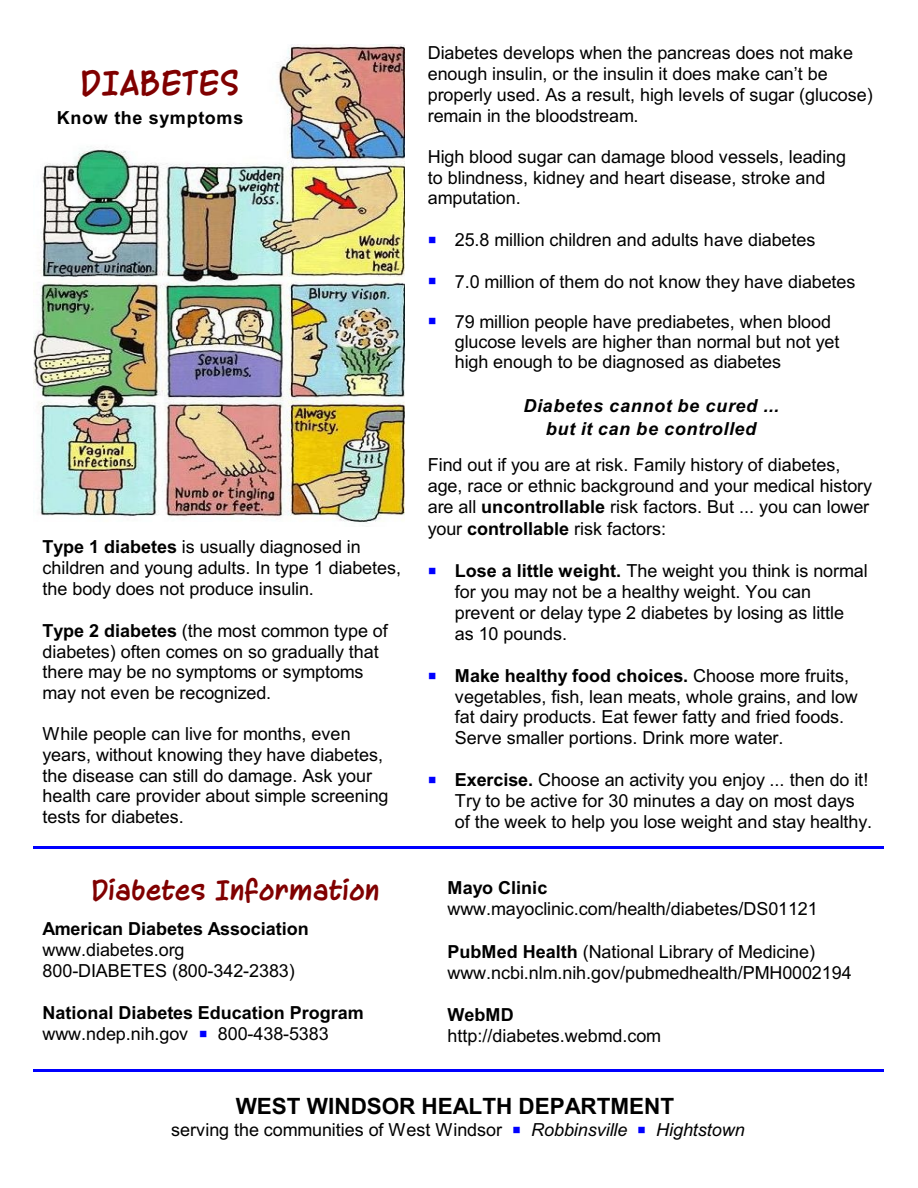
<style>
.page{position:relative;width:918px;height:1188px;background:#fff}
.page>*{position:absolute;margin:0;border:0;box-sizing:border-box;transform-origin:0 0}
.t1{font:700 33px "Wickenden Cafe NDP";letter-spacing:.02em;color:#800000}
.t2{font:700 27px "Wickenden Cafe NDP";color:#800000}
.t3{font:700 22.5px "Arial";color:#000}
.t4{font:18px/20.9px "Arial";color:#000}
.t5{font:700 18px "Arial";color:#000}
.t6{font:italic 700 18px/23.1px "Arial";letter-spacing:.04em;color:#000;text-align:center}
.t7{font:italic 18px "Arial";color:#000}
.t8{font:700 18px "Arial";letter-spacing:.04em;color:#000}
.s1{font-weight:700}
</style>
<div class="page">
<hr style="left:34px;top:846px;width:377px;height:3px;background:#00f">
<hr style="left:34px;top:1069px;width:377px;height:2px;background:#00f">
<hr style="left:412px;top:846px;width:26px;height:3px;background:#00f">
<hr style="left:412px;top:1069px;width:26px;height:2px;background:#00f">
<hr style="left:439px;top:846px;width:445px;height:3px;background:#00f">
<hr style="left:439px;top:1069px;width:445px;height:2px;background:#00f">
<img style="left:33px;top:44px;width:372px;height:482px">
<h1 class="t1" style="left:81px;top:66px;width:160px">DIABETES</h1>
<p class="t8" style="left:57px;top:111px;width:188px">Know the symptoms</p>
<p class="t4" style="left:43px;top:538px;width:360px"><span class="s1">Type 1 diabetes</span> is usually diagnosed in children and young adults. In type 1 diabetes, the body does not produce insulin.</p>
<p class="t4" style="left:43px;top:621px;width:347px"><span class="s1">Type 2 diabetes</span> (the most common type of diabetes) often comes on so gradually that there may be no symptoms or symptoms may not even be recognized.</p>
<p class="t4" style="left:43px;top:725px;width:347px">While people can live for months, even years, without knowing they have diabetes, the disease can still do damage. Ask your health care provider about simple screening tests for diabetes.</p>
<h2 class="t2" style="left:92px;top:876px;width:289px">Diabetes Information</h2>
<p class="t5" style="left:43px;top:922px;width:268px">American Diabetes Association</p>
<p class="t4" style="left:43px;top:941px;width:254px">www.diabetes.org<br>800-DIABETES (800-342-2383)</p>
<p class="t5" style="left:43px;top:1006px;width:323px">National Diabetes Education Program</p>
<p class="t4" style="left:43px;top:1025px;width:147px">www.ndep.nih.gov</p>
<p class="t4" style="left:218px;top:1025px;width:113px">800-438-5383</p>
<p class="t4" style="left:428px;top:44px;width:446px">Diabetes develops when the pancreas does not make enough insulin, or the insulin it does make can’t be properly used. As a result, high levels of sugar (glucose) remain in the bloodstream.</p>
<p class="t4" style="left:428px;top:148px;width:420px">High blood sugar can damage blood vessels, leading to blindness, kidney and heart disease, stroke and amputation.</p>
<p class="t4" style="left:455px;top:231px;width:362px">25.8 million children and adults have diabetes</p>
<p class="t4" style="left:455px;top:273px;width:402px">7.0 million of them do not know they have diabetes</p>
<p class="t4" style="left:455px;top:313px;width:386px;line-height:20.2px">79 million people have prediabetes, when blood glucose levels are higher than normal but not yet high enough to be diagnosed as diabetes</p>
<p class="t6" style="left:523px;top:395px;width:257px">Diabetes cannot be cured ... but it can be controlled</p>
<p class="t4" style="left:428px;top:456px;width:446px">Find out if you are at risk. Family history of diabetes, age, race or ethnic background and your medical history are all <span class="s1">uncontrollable</span> risk factors. But ... you can lower your <span class="s1">controllable</span> risk factors:</p>
<p class="t4" style="left:455px;top:562px;width:414px"><span class="s1">Lose a little weight.</span> The weight you think is normal for you may not be a healthy weight. You can prevent or delay type 2 diabetes by losing as little as 10 pounds.</p>
<p class="t4" style="left:455px;top:666px;width:405px"><span class="s1">Make healthy food choices.</span> Choose more fruits, vegetables, fish, lean meats, whole grains, and low fat dairy products. Eat fewer fatty and fried foods.<br>Serve smaller portions. Drink more water.</p>
<p class="t4" style="left:455px;top:771px;width:419px"><span class="s1">Exercise.</span> Choose an activity you enjoy ... then do it!<br>Try to be active for 30 minutes a day on most days of the week to help you lose weight and stay healthy.</p>
<p class="t5" style="left:448px;top:881px;width:101px">Mayo Clinic</p>
<p class="t4" style="left:448px;top:900px;width:372px">www.mayoclinic.com/health/diabetes/DS01121</p>
<p class="t4" style="left:448px;top:943px;width:406px"><span class="s1">PubMed Health</span> (National Library of Medicine) www.ncbi.nlm.nih.gov/pubmedhealth/PMH0002194</p>
<p class="t5" style="left:448px;top:1008px;width:68px">WebMD</p>
<p class="t4" style="left:448px;top:1027px;width:215px">http://diabetes.webmd.com</p>
<p class="t3" style="left:236px;top:1098px;width:440px">WEST WINDSOR HEALTH DEPARTMENT</p>
<p class="t4" style="left:171px;top:1121px;width:332px">serving the communities of West Windsor</p>
<p class="t7" style="left:531px;top:1123px;width:98px">Robbinsville</p>
<p class="t7" style="left:656px;top:1123px;width:90px">Hightstown</p>
</div>
